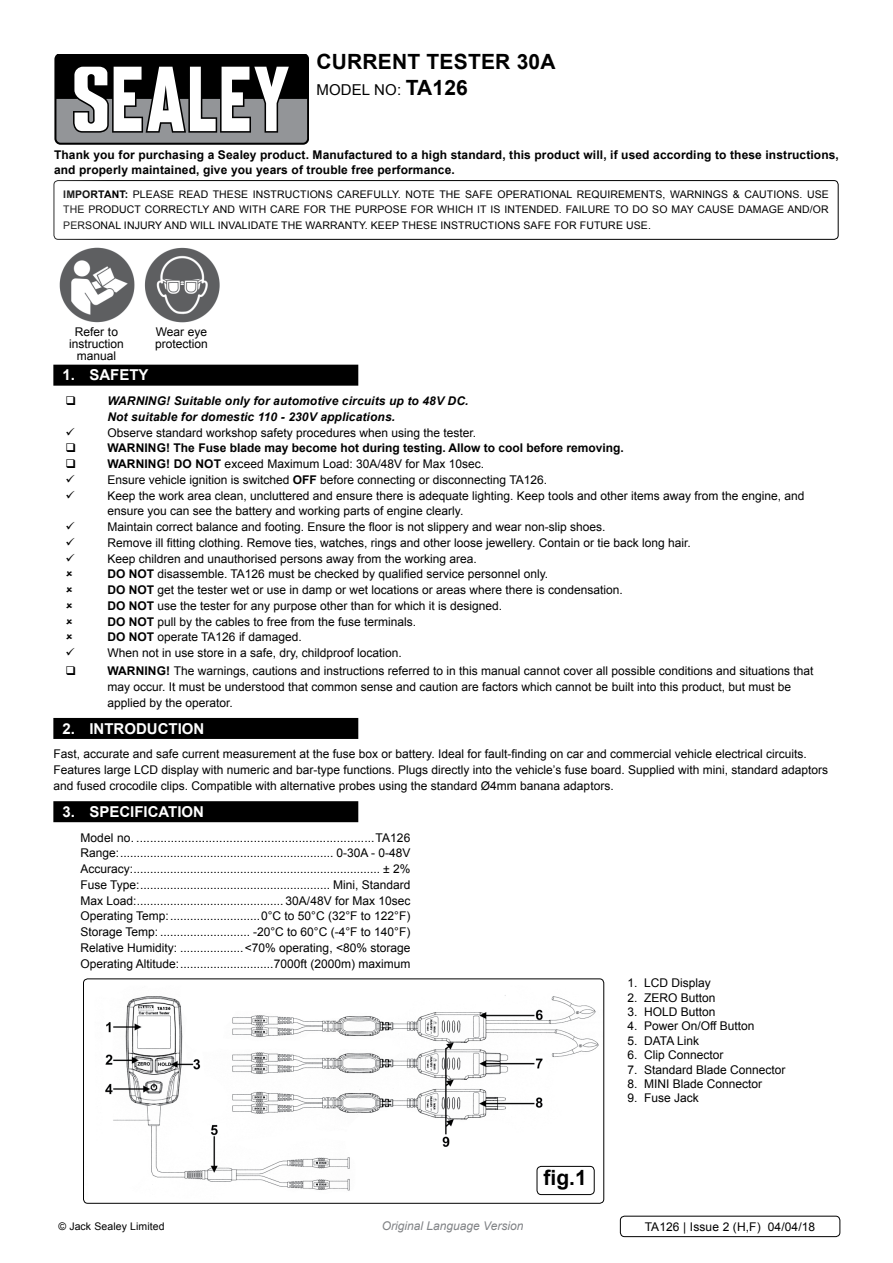
<style>
.page{position:relative;width:893px;height:1263px;background:#fff}
.page>*{position:absolute;margin:0;border:0;box-sizing:border-box;transform-origin:0 0}
.t1{font:700 21px "Arial";letter-spacing:.01em;color:#000}
.t2{font:700 15px "Arial";color:#fff}
.t3{font:15px "Arial";letter-spacing:.01em;color:#000}
.t4{font:12px/15.8px "Arial";color:#000}
.t5{font:700 12px/15.8px "Arial";letter-spacing:.01em;color:#000}
.t6{font:italic 700 12px/15.8px "Arial";letter-spacing:.01em;color:#000}
.t7{font:italic 12px "Arial";color:#808285}
.t8{font:10.5px/15.8px "Arial";letter-spacing:.01em;color:#000;text-align:justify}
.s1{font-weight:700;font-size:21px}
.s2{font-weight:700}
.s3{font-weight:400}
</style>
<div class="page">
<svg style="left:54px;top:54px;width:255px;height:90px"></svg>
<div style="left:54px;top:180px;width:784px;height:60px;border:1px solid #000;border-radius:4px"></div>
<div style="left:53px;top:365px;width:305px;height:21px;background:#000"></div>
<div style="left:53px;top:718px;width:305px;height:21px;background:#000"></div>
<div style="left:53px;top:801px;width:305px;height:21px;background:#000"></div>
<img style="left:59px;top:247px;width:161px;height:76px">
<img style="left:105px;top:995px;width:494px;height:201px">
<div style="left:83px;top:978px;width:521px;height:226px;border:1px solid #000;border-radius:4px"></div>
<div style="left:537px;top:1166px;width:57px;height:28px;background:#fff;border-radius:4px"></div>
<div style="left:537px;top:1166px;width:58px;height:29px;border:1px solid #000;border-radius:4px"></div>
<div style="left:620px;top:1216px;width:220px;height:21px;border:1px solid #000;border-radius:4px"></div>
<h1 class="t1" style="left:316px;top:48px;width:241px">CURRENT TESTER 30A</h1>
<p class="t3" style="left:316px;top:80px;width:153px">model no: <span class="s1">TA126</span></p>
<p class="t5" style="left:54px;top:147px;width:786px">Thank you for purchasing a Sealey product. Manufactured to a high standard, this product will, if used according to these instructions, and properly maintained, give you years of trouble free performance.</p>
<p class="t8" style="left:63px;top:186px;width:767px"><span class="s2">IMPORTANT:</span> PLEASE READ THESE INSTRUCTIONS CAREFULLY. NOTE THE SAFE OPERATIONAL REQUIREMENTS, WARNINGS &amp; CAUTIONS. USE THE PRODUCT CORRECTLY AND WITH CARE FOR THE PURPOSE FOR WHICH IT IS INTENDED. FAILURE TO DO SO MAY CAUSE DAMAGE AND/OR PERSONAL INJURY AND WILL INVALIDATE THE WARRANTY. KEEP THESE INSTRUCTIONS SAFE FOR FUTURE USE.</p>
<p class="t4" style="left:69px;top:326px;width:56px;line-height:12px;text-align:center">Refer to instruction manual</p>
<p class="t4" style="left:155px;top:326px;width:54px;line-height:12px">Wear eye protection</p>
<p class="t2" style="left:62px;top:365px;width:88px">1. SAFETY</p>
<p class="t6" style="left:107px;top:393px;width:363px">WARNING! Suitable only for automotive circuits up to 48V DC.<br>Not suitable for domestic 110 - 230V applications.</p>
<p class="t4" style="left:92px;top:425px;width:9px">O</p>
<p class="t4" style="left:117px;top:425px;width:361px">bserve standard workshop safety procedures when using the tester.</p>
<p class="t5" style="left:107px;top:441px;width:518px">WARNING! The Fuse blade may become hot during testing. Allow to cool before removing.<br>WARNING! DO NOT <span class="s3">exceed Maximum Load: 30A/48V for Max 10sec.</span></p>
<p class="t4" style="left:92px;top:472px;width:9px">E</p>
<p class="t4" style="left:107px;top:472px;width:699px;text-indent:8px">nsure vehicle ignition is switched <span class="s2">OFF</span> before connecting or disconnecting TA126.<br>Keep the work area clean, uncluttered and ensure there is adequate lighting. Keep tools and other items away from the engine, and ensure you can see the battery and working parts of engine clearly.</p>
<p class="t4" style="left:92px;top:519px;width:10px">M</p>
<p class="t4" style="left:107px;top:519px;width:585px;text-indent:10px">aintain correct balance and footing. Ensure the floor is not slippery and wear non-slip shoes.<br>Remove ill fitting clothing. Remove ties, watches, rings and other loose jewellery. Contain or tie back long hair.<br>Keep children and unauthorised persons away from the working area.<br><span class="s2">DO NOT</span> disassemble. TA126 must be checked by qualified service personnel only.<br><span class="s2">DO NOT</span> get the tester wet or use in damp or wet locations or areas where there is condensation.<br><span class="s2">DO NOT</span> use the tester for any purpose other than for which it is designed.<br><span class="s2">DO NOT</span> pull by the cables to free from the fuse terminals.<br><span class="s2">DO NOT</span> operate TA126 if damaged.<br>When not in use store in a safe, dry, childproof location.</p>
<p class="t4" style="left:107px;top:663px;width:708px"><span class="s2">WARNING!</span> The warnings, cautions and instructions referred to in this manual cannot cover all possible conditions and situations that may occur. It must be understood that common sense and caution are factors which cannot be built into this product, but must be applied by the operator.</p>
<p class="t2" style="left:62px;top:718px;width:38px">2. introduction</p>
<p class="t4" style="left:53px;top:746px;width:776px">Fast, accurate and safe current measurement at the fuse box or battery. Ideal for fault-finding on car and commercial vehicle electrical circuits.<br>Features large LCD display with numeric and bar-type functions. Plugs directly into the vehicle’s fuse board. Supplied with mini, standard adaptors and fused crocodile clips. Compatible with alternative probes using the standard Ø4mm banana adaptors.</p>
<p class="t2" style="left:62px;top:802px;width:57px">3. specification</p>
<p class="t4" style="left:80px;top:830px;width:332px;text-align:justify">Model no. .....................................................................TA126<br>Range:................................................................ 0-30A - 0-48V Accuracy:.......................................................................... ± 2% Fuse Type:......................................................... Mini, Standard Max Load:............................................ 30A/48V for Max 10sec Operating Temp:...........................0°C to 50°C (32°F to 122°F)<br>Storage Temp: ........................... -20°C to 60°C (-4°F to 140°F)<br>Relative Humidity: ...................&lt;70% operating, &lt;80% storage Operating Altitude:............................7000ft (2000m) maximum</p>
<p class="t8" style="left:58px;top:1219px;width:108px">© Jack Sealey Limited</p>
<p class="t7" style="left:382px;top:1218px;width:143px">Original Language Version</p>
<h1 class="t1" style="left:544px;top:1164px;width:45px">fig.1</h1>
<p class="t4" style="left:628px;top:975px;width:85px">1. LCD Display</p>
<p class="t4" style="left:628px;top:990px;width:89px">2. ZERO Button</p>
<p class="t4" style="left:628px;top:1004px;width:34px">3. HOLD</p>
<p class="t4" style="left:681px;top:1004px;width:36px">Button</p>
<p class="t4" style="left:628px;top:1018px;width:129px">4. Power On/Off Button</p>
<p class="t4" style="left:628px;top:1033px;width:73px">5. DATA Link</p>
<p class="t4" style="left:628px;top:1047px;width:97px">6. Clip Connector</p>
<p class="t4" style="left:628px;top:1062px;width:159px">7. Standard Blade Connector</p>
<p class="t4" style="left:628px;top:1076px;width:136px">8. M IN I Blade Connector</p>
<p class="t4" style="left:628px;top:1090px;width:73px">9. Fuse Jack</p>
<p class="t4" style="left:645px;top:1219px;width:172px">TA126 | Issue 2 (H,F) 04/04/18</p>
</div>
